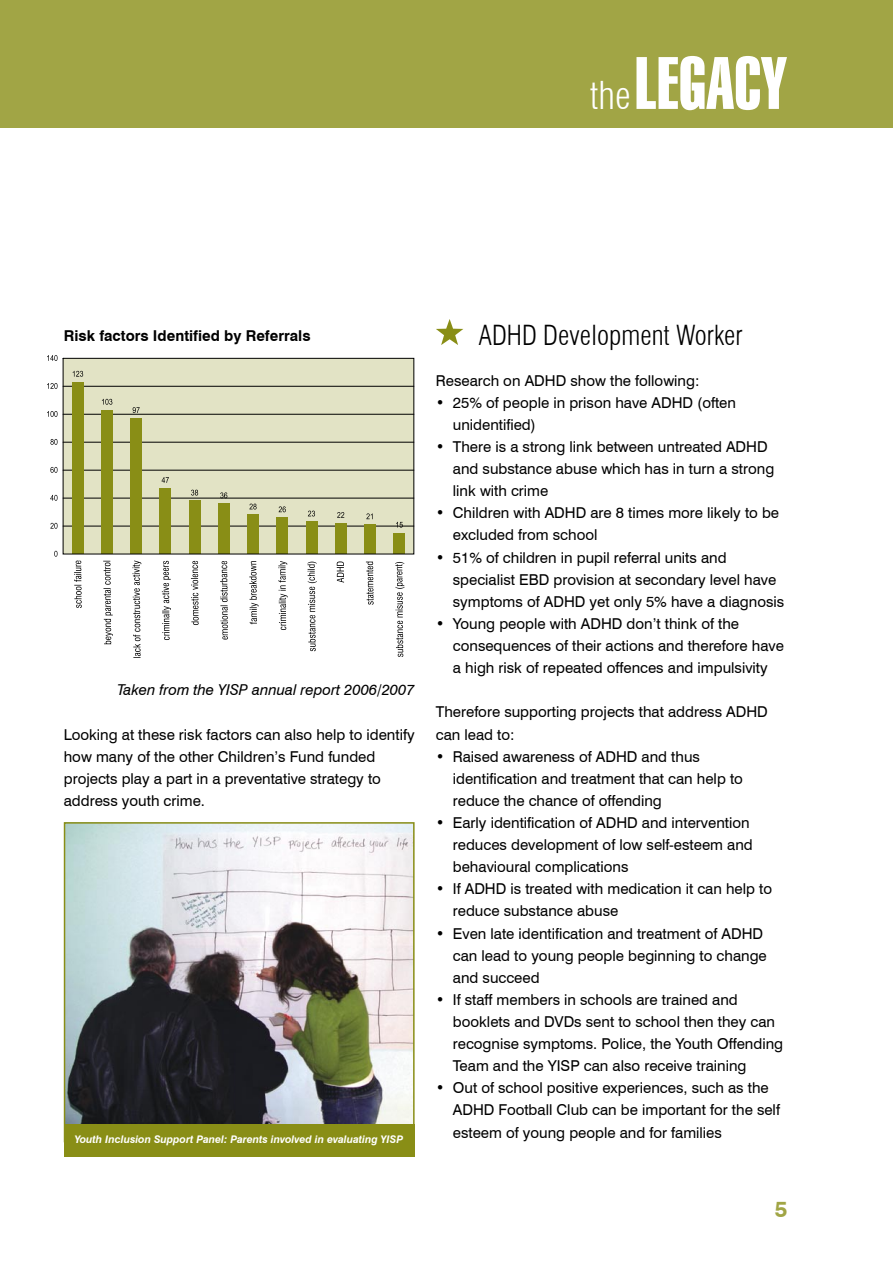
<style>
.page{position:relative;width:893px;height:1263px;background:#fff}
.page>*{position:absolute;margin:0;border:0;box-sizing:border-box;transform-origin:0 0}
.t1{font:72px "Swiss 911 BT Extra Compressed";color:#fff}
.SubHeading1{font:300 condensed 27px "Swiss 721 BT";color:#000}
.t2{font:700 22.5px "Swiss 721 BT";color:#a1a545}
.Bullets1{font:15px/22px "Swiss 721 BT";color:#000}
.Body1{font:15px/22px "Swiss 721 BT";color:#000}
.Body1-2{font:italic 15px "Swiss 721 BT";color:#000}
.Body1-3{font:700 15px "Swiss 721 BT";color:#000}
.Body1-4{font:italic 700 10.5px "Swiss 721 BT";color:#fff}
.s1{font-family:"Swiss 721 BT";font-weight:300;font-stretch:condensed;font-size:37.5px}
</style>
<div class="page">
<div style="left:0;top:0;width:893px;height:128px;background:#a1a545"></div>
<div style="left:63px;top:358px;width:351px;height:196px;background:#e2e3c5"></div>
<hr style="left:63px;top:526px;width:351px;height:1px;background:#000">
<hr style="left:63px;top:498px;width:351px;height:1px;background:#000">
<hr style="left:63px;top:470px;width:351px;height:1px;background:#000">
<hr style="left:63px;top:442px;width:351px;height:1px;background:#000">
<hr style="left:63px;top:414px;width:351px;height:1px;background:#000">
<hr style="left:63px;top:386px;width:351px;height:1px;background:#000">
<div style="left:72px;top:382px;width:12px;height:172px;background:#898e16"></div>
<div style="left:101px;top:410px;width:12px;height:144px;background:#898e16"></div>
<div style="left:130px;top:418px;width:12px;height:136px;background:#898e16"></div>
<div style="left:160px;top:488px;width:11px;height:66px;background:#898e16"></div>
<div style="left:189px;top:501px;width:11px;height:53px;background:#898e16"></div>
<div style="left:218px;top:504px;width:12px;height:50px;background:#898e16"></div>
<div style="left:247px;top:515px;width:12px;height:39px;background:#898e16"></div>
<div style="left:276px;top:518px;width:12px;height:36px;background:#898e16"></div>
<div style="left:306px;top:522px;width:11px;height:32px;background:#898e16"></div>
<div style="left:335px;top:523px;width:12px;height:31px;background:#898e16"></div>
<div style="left:364px;top:525px;width:12px;height:29px;background:#898e16"></div>
<div style="left:393px;top:533px;width:12px;height:21px;background:#898e16"></div>
<svg style="left:73px;top:371px;width:10px;height:6px"></svg>
<svg style="left:102px;top:399px;width:10px;height:6px"></svg>
<svg style="left:133px;top:407px;width:7px;height:6px"></svg>
<svg style="left:162px;top:477px;width:7px;height:6px"></svg>
<svg style="left:191px;top:490px;width:7px;height:5px"></svg>
<svg style="left:220px;top:492px;width:7px;height:6px"></svg>
<svg style="left:249px;top:504px;width:8px;height:5px"></svg>
<svg style="left:279px;top:506px;width:7px;height:6px"></svg>
<svg style="left:308px;top:511px;width:7px;height:5px"></svg>
<svg style="left:337px;top:512px;width:7px;height:6px"></svg>
<svg style="left:366px;top:513px;width:7px;height:6px"></svg>
<svg style="left:396px;top:522px;width:7px;height:6px"></svg>
<svg style="left:54px;top:551px;width:4px;height:6px"></svg>
<svg style="left:50px;top:523px;width:8px;height:6px"></svg>
<svg style="left:50px;top:495px;width:8px;height:6px"></svg>
<svg style="left:50px;top:467px;width:8px;height:6px"></svg>
<svg style="left:50px;top:439px;width:8px;height:6px"></svg>
<svg style="left:47px;top:411px;width:11px;height:6px"></svg>
<svg style="left:47px;top:383px;width:11px;height:6px"></svg>
<svg style="left:47px;top:355px;width:11px;height:6px"></svg>
<svg style="left:74px;top:560px;width:8px;height:48px"></svg>
<svg style="left:103px;top:561px;width:10px;height:83px"></svg>
<svg style="left:132px;top:560px;width:9px;height:98px"></svg>
<svg style="left:162px;top:561px;width:9px;height:79px"></svg>
<svg style="left:191px;top:561px;width:8px;height:64px"></svg>
<svg style="left:220px;top:561px;width:8px;height:78px"></svg>
<svg style="left:249px;top:561px;width:10px;height:63px"></svg>
<svg style="left:278px;top:561px;width:10px;height:69px"></svg>
<svg style="left:308px;top:562px;width:9px;height:89px"></svg>
<svg style="left:337px;top:561px;width:7px;height:22px"></svg>
<svg style="left:366px;top:562px;width:8px;height:43px"></svg>
<svg style="left:395px;top:562px;width:10px;height:95px"></svg>
<div style="left:63px;top:358px;width:351px;height:196px;border:1px solid #000"></div>
<svg style="left:436px;top:319px;width:27px;height:26px"></svg>
<img style="left:67px;top:825px;width:345px;height:299px">
<div style="left:64px;top:822px;width:351px;height:320px;border:2px solid #898e16"></div>
<div style="left:64px;top:1124px;width:351px;height:33px;background:#898e16"></div>
<h1 class="t1" style="left:590px;top:43px;width:198px"><span class="s1">the</span> LEGACY</h1>
<p class="Body1-3" style="left:64px;top:327px;width:248px">Risk factors Identified by Referrals</p>
<p class="Body1-2" style="left:117px;top:681px;width:299px">Taken from the YISP annual report 2006/2007</p>
<p class="Body1" style="left:64px;top:723px;width:352px">Looking at these risk factors can also help to identify how many of the other Children’s Fund funded projects play a part in a preventative strategy to address youth crime.</p>
<p class="Body1-4" style="left:75px;top:1132px;width:330px">Youth Inclusion Support Panel: Parents involved in evaluating YISP</p>
<p class="SubHeading1" style="left:478px;top:319px;width:266px">ADHD Development Worker</p>
<p class="Body1" style="left:436px;top:369px;width:265px">Research on ADHD show the following:</p>
<p class="Bullets1" style="left:453px;top:391px;width:285px;text-indent:-17px">• 25% of people in prison have ADHD (often unidentified)</p>
<p class="Bullets1" style="left:453px;top:436px;width:323px;text-indent:-17px">• There is a strong link between untreated ADHD and substance abuse which has in turn a strong link with crime</p>
<p class="Bullets1" style="left:453px;top:502px;width:328px;text-indent:-17px">• Children with ADHD are 8 times more likely to be excluded from school</p>
<p class="Bullets1" style="left:453px;top:546px;width:333px;text-indent:-17px">• 51% of children in pupil referral units and specialist EBD provision at secondary level have symptoms of ADHD yet only 5% have a diagnosis</p>
<p class="Bullets1" style="left:453px;top:612px;width:333px;text-indent:-17px">• Young people with ADHD don’t think of the consequences of their actions and therefore have a high risk of repeated offences and impulsivity</p>
<p class="Body1" style="left:436px;top:701px;width:333px">Therefore supporting projects that address ADHD can lead to:</p>
<p class="Bullets1" style="left:453px;top:745px;width:292px;text-indent:-17px">• Raised awareness of ADHD and thus identification and treatment that can help to reduce the chance of offending</p>
<p class="Bullets1" style="left:453px;top:811px;width:301px;text-indent:-17px">• Early identification of ADHD and intervention reduces development of low self-esteem and behavioural complications</p>
<p class="Bullets1" style="left:453px;top:878px;width:321px;text-indent:-17px">• If ADHD is treated with medication it can help to reduce substance abuse</p>
<p class="Bullets1" style="left:453px;top:922px;width:315px;text-indent:-17px">• Even late identification and treatment of ADHD can lead to young people beginning to change and succeed</p>
<p class="Bullets1" style="left:453px;top:988px;width:332px;text-indent:-17px">• If staff members in schools are trained and booklets and DVDs sent to school then they can recognise symptoms. Police, the Youth Offending Team and the YISP can also receive training</p>
<p class="Bullets1" style="left:453px;top:1077px;width:329px;text-indent:-17px">• Out of school positive experiences, such as the<br>ADHD Football Club can be important for the self esteem of young people and for families</p>
<h3 class="t2" style="left:775px;top:1196px;width:14px">5</h3>
</div>
